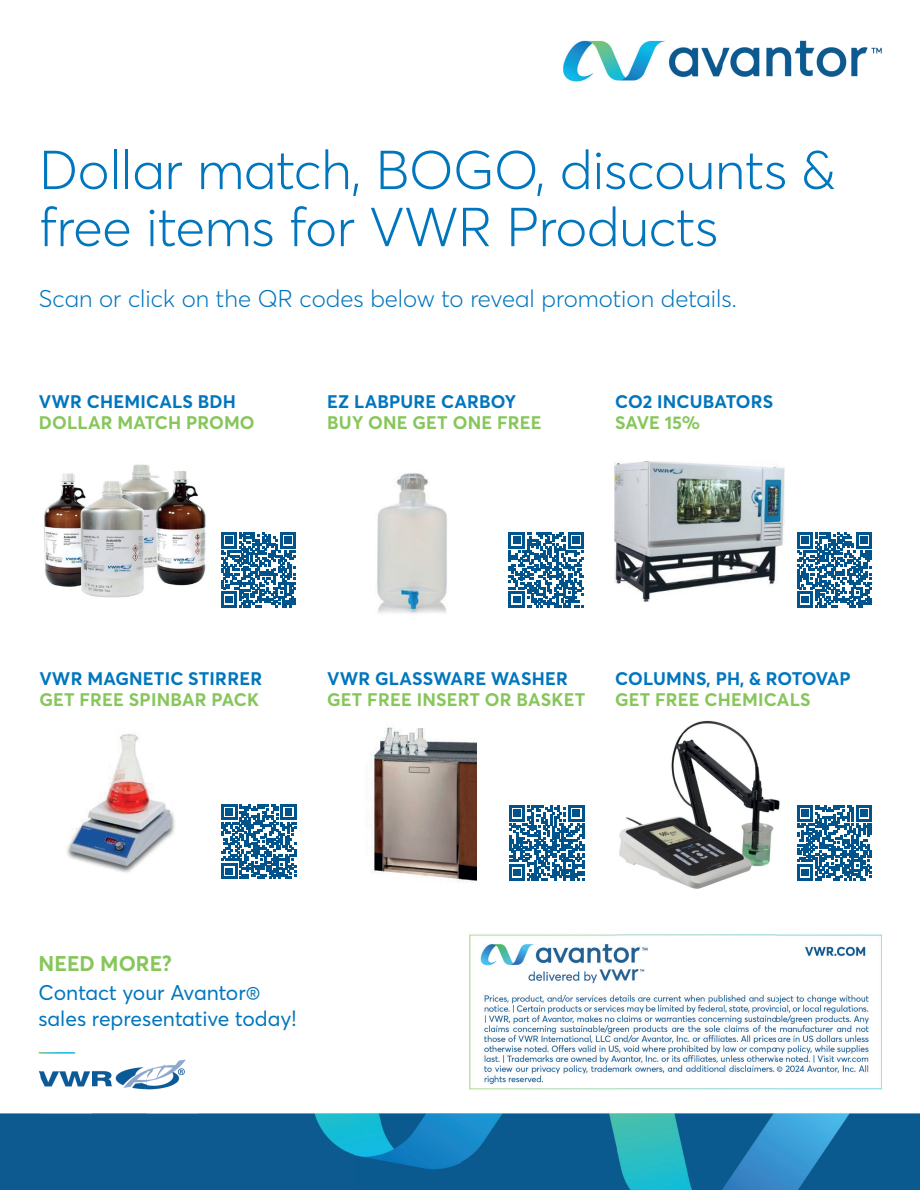
<style>
.page{position:relative;width:920px;height:1190px;background:#fff}
.page>*{position:absolute;margin:0;border:0;box-sizing:border-box;transform-origin:0 0}
.t1{font:300 54px/57px "Averta";letter-spacing:-.005em;color:#0076be}
.t2{font:300 24px "Averta";color:#0076be}
.t3{font:21px/25.5px "Averta";color:#0076be}
.t4{font:700 21px "Averta";color:#86c65a}
.t5{font:700 18px "Averta";letter-spacing:.01em;color:#0076be}
.t6{font:700 18px "Averta";letter-spacing:.01em;color:#86c65a}
</style>
<div class="page">
<img style="left:563px;top:40px;width:319px;height:42px">
<img style="left:0;top:1051px;width:40px;height:138px">
<img style="left:198px;top:607px;width:157px;height:582px">
<img style="left:460px;top:532px;width:157px;height:657px">
<img style="left:775px;top:467px;width:144px;height:722px">
<img style="left:40px;top:1052px;width:53px;height:137px">
<img style="left:146px;top:1059px;width:52px;height:130px">
<img style="left:93px;top:1067px;width:53px;height:122px">
<img style="left:355px;top:1113px;width:105px;height:76px">
<img style="left:617px;top:934px;width:158px;height:255px">
<img style="left:44px;top:464px;width:162px;height:134px">
<img style="left:334px;top:473px;width:155px;height:143px">
<img style="left:614px;top:461px;width:169px;height:141px">
<img style="left:67px;top:733px;width:108px;height:140px">
<img style="left:348px;top:719px;width:128px;height:170px">
<img style="left:616px;top:719px;width:165px;height:170px">
<svg style="left:221px;top:532px;width:75px;height:75px"></svg>
<svg style="left:508px;top:532px;width:75px;height:75px"></svg>
<svg style="left:796px;top:532px;width:75px;height:75px"></svg>
<svg style="left:221px;top:804px;width:75px;height:75px"></svg>
<svg style="left:509px;top:805px;width:75px;height:75px"></svg>
<svg style="left:796px;top:805px;width:75px;height:75px"></svg>
<h1 class="t1" style="left:39px;top:139px;width:798px">Dollar match, BOGO, discounts &amp; free items for VWR Products</h1>
<h2 class="t2" style="left:39px;top:282px;width:699px">Scan or click on the QR codes below to reveal promotion details.</h2>
<p class="t5" style="left:39px;top:388px;width:198px">VWR CHEMICALS BDH</p>
<p class="t6" style="left:39px;top:409px;width:217px">DOLLAR MATCH PROMO</p>
<p class="t5" style="left:327px;top:388px;width:190px">EZ LABPURE CARBOY</p>
<p class="t6" style="left:327px;top:409px;width:216px">BUY ONE GET ONE FREE</p>
<p class="t5" style="left:615px;top:388px;width:160px">CO2 INCUBATORS</p>
<p class="t6" style="left:615px;top:409px;width:87px">SAVE 15%</p>
<p class="t5" style="left:39px;top:665px;width:224px">VWR MAGNETIC STIRRER</p>
<p class="t6" style="left:39px;top:686px;width:221px">GET FREE SPINBAR PACK</p>
<p class="t5" style="left:327px;top:665px;width:242px">VWR GLASSWARE WASHER</p>
<p class="t6" style="left:327px;top:686px;width:259px">GET FREE INSERT OR BASKET</p>
<p class="t5" style="left:615px;top:665px;width:237px">COLUMNS, PH, &amp; ROTOVAP</p>
<p class="t6" style="left:615px;top:686px;width:197px">GET FREE CHEMICALS</p>
<p class="t4" style="left:39px;top:948px;width:135px">NEED MORE?</p>
<p class="t3" style="left:39px;top:979px;width:259px">Contact your Avantor® sales representative today!</p>
</div>
